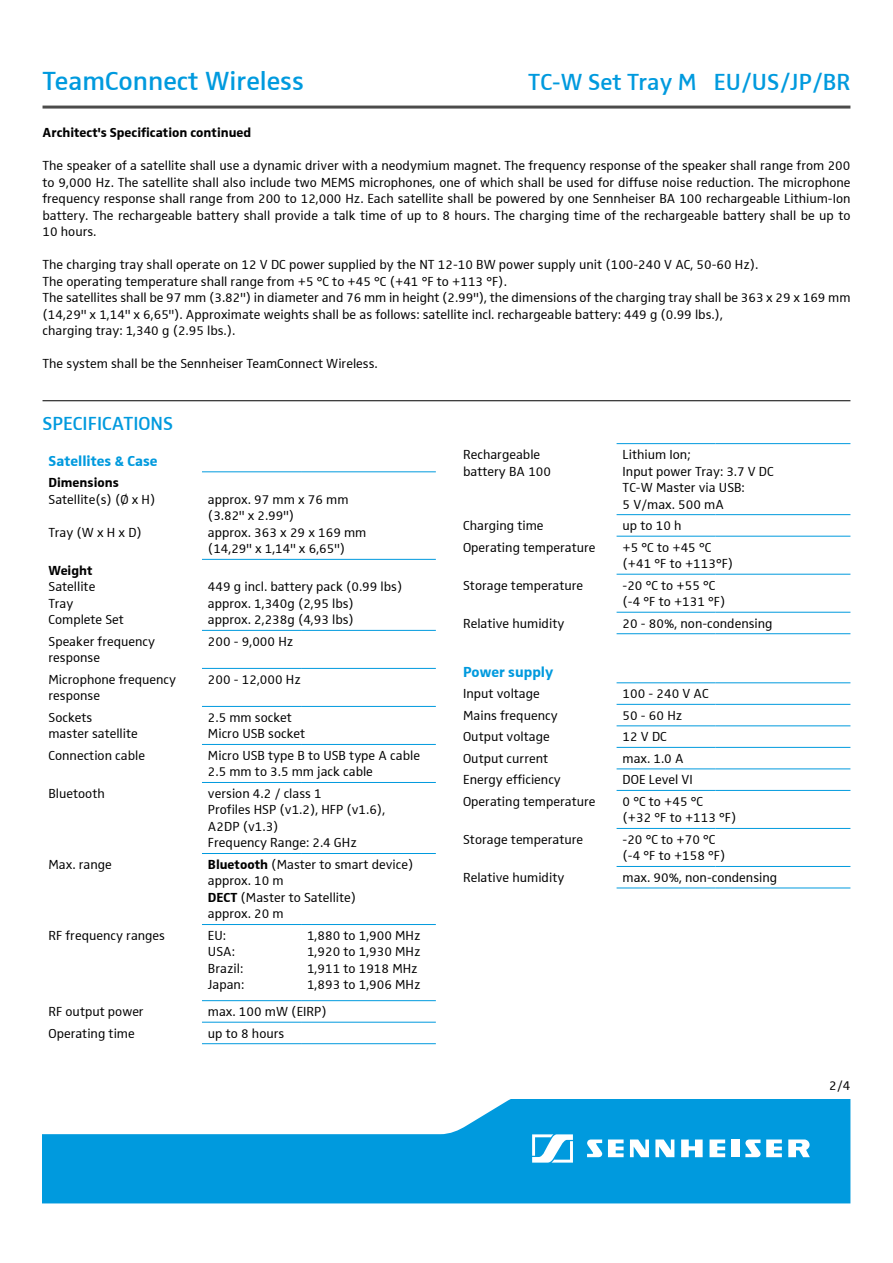
<style>
.page{position:relative;width:893px;height:1263px;background:#fff}
.page>*{position:absolute;margin:0;border:0;box-sizing:border-box;transform-origin:0 0}
.t1{font:600 27px "Sennheiser";color:#009ade}
.t2{font:600 24px "Sennheiser";color:#009ade}
.t3{font:600 19.5px "Sennheiser";color:#009ade}
.t4{font:700 15px "Sennheiser";color:#009ade}
.t5{font:13.5px/16.5px "Sennheiser";color:#000}
.t6{font:700 13.5px "Sennheiser";color:#000}
.s1{font-weight:700}
</style>
<div class="page">
<svg style="left:43px;top:1099px;width:807px;height:104px;fill:#009ade"></svg>
<svg style="left:532px;top:1134px;width:41px;height:28px"></svg>
<svg style="left:788px;top:1139px;width:22px;height:18px"></svg>
<svg style="left:608px;top:1139px;width:16px;height:18px"></svg>
<svg style="left:630px;top:1139px;width:19px;height:18px"></svg>
<svg style="left:681px;top:1139px;width:22px;height:18px"></svg>
<svg style="left:655px;top:1139px;width:19px;height:18px"></svg>
<div style="left:731px;top:1139px;width:8px;height:18px;background:#fff"></div>
<svg style="left:709px;top:1139px;width:16px;height:18px"></svg>
<svg style="left:587px;top:1139px;width:15px;height:18px"></svg>
<svg style="left:745px;top:1139px;width:37px;height:18px"></svg>
<hr style="left:43px;top:106px;width:807px;height:3px;background:#4c4c4b">
<hr style="left:202px;top:559px;width:99px;height:1px;background:#009ade">
<hr style="left:301px;top:559px;width:135px;height:1px;background:#009ade">
<hr style="left:202px;top:630px;width:99px;height:1px;background:#009ade">
<hr style="left:301px;top:630px;width:135px;height:1px;background:#009ade">
<hr style="left:202px;top:1022px;width:99px;height:1px;background:#009ade">
<hr style="left:301px;top:1022px;width:135px;height:1px;background:#009ade">
<hr style="left:202px;top:1043px;width:99px;height:1px;background:#009ade">
<hr style="left:301px;top:1043px;width:135px;height:1px;background:#009ade">
<hr style="left:202px;top:668px;width:99px;height:1px;background:#009ade">
<hr style="left:301px;top:668px;width:135px;height:1px;background:#009ade">
<hr style="left:202px;top:706px;width:99px;height:1px;background:#009ade">
<hr style="left:301px;top:706px;width:135px;height:1px;background:#009ade">
<hr style="left:202px;top:744px;width:99px;height:1px;background:#009ade">
<hr style="left:301px;top:744px;width:135px;height:1px;background:#009ade">
<hr style="left:202px;top:782px;width:99px;height:1px;background:#009ade">
<hr style="left:301px;top:782px;width:135px;height:1px;background:#009ade">
<hr style="left:202px;top:853px;width:99px;height:1px;background:#009ade">
<hr style="left:301px;top:853px;width:135px;height:1px;background:#009ade">
<hr style="left:202px;top:924px;width:99px;height:1px;background:#009ade">
<hr style="left:301px;top:924px;width:135px;height:1px;background:#009ade">
<hr style="left:202px;top:1000px;width:99px;height:1px;background:#009ade">
<hr style="left:301px;top:1000px;width:135px;height:1px;background:#009ade">
<hr style="left:202px;top:471px;width:99px;height:1px;background:#009ade">
<hr style="left:301px;top:471px;width:135px;height:1px;background:#009ade">
<hr style="left:617px;top:443px;width:99px;height:1px;background:#009ade">
<hr style="left:716px;top:443px;width:134px;height:1px;background:#009ade">
<hr style="left:617px;top:514px;width:99px;height:1px;background:#009ade">
<hr style="left:716px;top:514px;width:134px;height:1px;background:#009ade">
<hr style="left:617px;top:536px;width:99px;height:1px;background:#009ade">
<hr style="left:716px;top:536px;width:134px;height:1px;background:#009ade">
<hr style="left:617px;top:574px;width:99px;height:1px;background:#009ade">
<hr style="left:716px;top:574px;width:134px;height:1px;background:#009ade">
<hr style="left:617px;top:612px;width:99px;height:1px;background:#009ade">
<hr style="left:716px;top:612px;width:134px;height:1px;background:#009ade">
<hr style="left:617px;top:633px;width:99px;height:1px;background:#009ade">
<hr style="left:716px;top:633px;width:134px;height:1px;background:#009ade">
<hr style="left:617px;top:682px;width:99px;height:1px;background:#009ade">
<hr style="left:716px;top:682px;width:134px;height:1px;background:#009ade">
<hr style="left:617px;top:704px;width:99px;height:1px;background:#009ade">
<hr style="left:716px;top:704px;width:134px;height:1px;background:#009ade">
<hr style="left:617px;top:725px;width:99px;height:1px;background:#009ade">
<hr style="left:716px;top:725px;width:134px;height:1px;background:#009ade">
<hr style="left:617px;top:747px;width:99px;height:1px;background:#009ade">
<hr style="left:716px;top:747px;width:134px;height:1px;background:#009ade">
<hr style="left:617px;top:768px;width:99px;height:1px;background:#009ade">
<hr style="left:716px;top:768px;width:134px;height:1px;background:#009ade">
<hr style="left:617px;top:790px;width:99px;height:1px;background:#009ade">
<hr style="left:716px;top:790px;width:134px;height:1px;background:#009ade">
<hr style="left:617px;top:828px;width:99px;height:1px;background:#009ade">
<hr style="left:716px;top:828px;width:134px;height:1px;background:#009ade">
<hr style="left:617px;top:866px;width:99px;height:1px;background:#009ade">
<hr style="left:716px;top:866px;width:134px;height:1px;background:#009ade">
<hr style="left:617px;top:888px;width:99px;height:1px;background:#009ade">
<hr style="left:716px;top:888px;width:134px;height:1px;background:#009ade">
<hr style="left:43px;top:400px;width:807px;height:1px;background:#000">
<h1 class="t1" style="left:43px;top:65px;width:263px">TeamConnect Wireless</h1>
<h2 class="t2" style="left:528px;top:68px;width:324px">TC-W Set Tray M EU/US/JP/BR</h2>
<p class="t6" style="left:43px;top:125px;width:210px">Architect's Specification continued</p>
<p class="t5" style="left:43px;top:157px;width:809px;text-align:justify">The speaker of a satellite shall use a dynamic driver with a neodymium magnet. The frequency response of the speaker shall range from 200 to 9,000 Hz. The satellite shall also include two MEMS microphones, one of which shall be used for diffuse noise reduction. The microphone frequency response shall range from 200 to 12,000 Hz. Each satellite shall be powered by one Sennheiser BA 100 rechargeable Lithium-Ion battery. The rechargeable battery shall provide a talk time of up to 8 hours. The charging time of the rechargeable battery shall be up to 10 hours.</p>
<p class="t5" style="left:43px;top:256px;width:809px">The charging tray shall operate on 12 V DC power supplied by the NT 12-10 BW power supply unit (100-240 V AC, 50-60 Hz).<br>The operating temperature shall range from +5 °C to +45 °C (+41 °F to +113 °F).<br>The satellites shall be 97 mm (3.82") in diameter and 76 mm in height (2.99"), the dimensions of the charging tray shall be 363 x 29 x 169 mm (14,29" x 1,14" x 6,65"). Approximate weights shall be as follows: satellite incl. rechargeable battery: 449 g (0.99 lbs.),<br>charging tray: 1,340 g (2.95 lbs.).</p>
<p class="t5" style="left:43px;top:355px;width:337px">The system shall be the Sennheiser TeamConnect Wireless.</p>
<h3 class="t3" style="left:43px;top:413px;width:132px">SPECIFICATIONS</h3>
<p class="t4" style="left:49px;top:452px;width:111px">Satellites &amp; Case</p>
<p class="t6" style="left:49px;top:475px;width:72px">Dimensions</p>
<p class="t5" style="left:49px;top:491px;width:108px">Satellite(s) (Ø x H)</p>
<p class="t5" style="left:49px;top:524px;width:95px">Tray (W x H x D)</p>
<p class="t5" style="left:208px;top:491px;width:160px">approx. 97 mm x 76 mm (3.82" x 2.99")<br>approx. 363 x 29 x 169 mm (14,29" x 1,14" x 6,65")</p>
<p class="t6" style="left:49px;top:562px;width:46px">Weight</p>
<p class="t5" style="left:49px;top:578px;width:77px">Satellite<br>Tray<br>Complete Set</p>
<p class="t5" style="left:208px;top:578px;width:196px">449 g incl. battery pack (0.99 lbs) approx. 1,340g (2,95 lbs)<br>approx. 2,238g (4,93 lbs)</p>
<p class="t5" style="left:49px;top:633px;width:108px">Speaker frequency response</p>
<p class="t5" style="left:208px;top:633px;width:87px">200 - 9,000 Hz</p>
<p class="t5" style="left:49px;top:671px;width:129px">Microphone frequency response</p>
<p class="t5" style="left:208px;top:671px;width:94px">200 - 12,000 Hz</p>
<p class="t5" style="left:49px;top:709px;width:91px">Sockets<br>master satellite</p>
<p class="t5" style="left:208px;top:709px;width:99px">2.5 mm socket<br>Micro USB socket</p>
<p class="t5" style="left:49px;top:747px;width:98px">Connection cable</p>
<p class="t5" style="left:208px;top:747px;width:214px">Micro USB type B to USB type A cable<br>2.5 mm to 3.5 mm jack cable</p>
<p class="t5" style="left:49px;top:785px;width:58px">Bluetooth</p>
<p class="t5" style="left:208px;top:785px;width:179px">version 4.2 / class 1<br>Profiles HSP (v1.2), HFP (v1.6),<br>A2DP (v1.3)<br>Frequency Range: 2.4 GHz</p>
<p class="t5" style="left:49px;top:856px;width:65px">Max. range</p>
<p class="t5" style="left:208px;top:856px;width:207px"><span class="s1">Bluetooth</span> (Master to smart device) approx. 10 m<br><span class="s1">DECT</span> (Master to Satellite)<br>approx. 20 m</p>
<p class="t5" style="left:49px;top:927px;width:118px">RF frequency ranges</p>
<p class="t5" style="left:208px;top:927px;width:38px">EU:<br>USA:<br>Brazil:<br>Japan:</p>
<p class="t5" style="left:307px;top:927px;width:115px">1,880 to 1,900 MHz<br>1,920 to 1,930 MHz<br>1,911 to 1918 MHz<br>1,893 to 1,906 MHz</p>
<p class="t5" style="left:49px;top:1003px;width:97px">RF output power</p>
<p class="t5" style="left:208px;top:1003px;width:120px">max. 100 mW (EIRP)</p>
<p class="t5" style="left:49px;top:1025px;width:88px">Operating time</p>
<p class="t5" style="left:208px;top:1025px;width:78px">up to 8 hours</p>
<p class="t5" style="left:463px;top:446px;width:90px">Rechargeable battery BA 100</p>
<p class="t5" style="left:623px;top:446px;width:153px">Lithium Ion;<br>Input power Tray: 3.7 V DC<br>TC-W Master via USB:<br>5 V/max. 500 mA</p>
<p class="t5" style="left:463px;top:517px;width:82px">Charging time</p>
<p class="t5" style="left:623px;top:517px;width:60px">up to 10 h</p>
<p class="t5" style="left:463px;top:539px;width:134px">Operating temperature</p>
<p class="t5" style="left:623px;top:539px;width:112px">+5 °C to +45 °C (+41 °F to +113°F)</p>
<p class="t5" style="left:463px;top:577px;width:122px">Storage temperature</p>
<p class="t5" style="left:623px;top:577px;width:104px">-20 °C to +55 °C (-4 °F to +131 °F)</p>
<p class="t5" style="left:463px;top:615px;width:103px">Relative humidity</p>
<p class="t5" style="left:623px;top:615px;width:152px">20 - 80%, non-condensing</p>
<p class="t4" style="left:463px;top:663px;width:92px">Power supply</p>
<p class="t5" style="left:463px;top:685px;width:78px">Input voltage</p>
<p class="t5" style="left:623px;top:685px;width:88px">100 - 240 V AC</p>
<p class="t5" style="left:463px;top:707px;width:96px">Mains frequency</p>
<p class="t5" style="left:623px;top:707px;width:61px">50 - 60 Hz</p>
<p class="t5" style="left:463px;top:728px;width:88px">Output voltage</p>
<p class="t5" style="left:623px;top:728px;width:46px">12 V DC</p>
<p class="t5" style="left:463px;top:750px;width:87px">Output current</p>
<p class="t5" style="left:623px;top:750px;width:63px">max. 1.0 A</p>
<p class="t5" style="left:463px;top:772px;width:99px">Energy efficiency</p>
<p class="t5" style="left:623px;top:772px;width:72px">DOE Level VI</p>
<p class="t5" style="left:463px;top:793px;width:134px">Operating temperature</p>
<p class="t5" style="left:623px;top:793px;width:115px">0 °C to +45 °C<br>(+32 °F to +113 °F)</p>
<p class="t5" style="left:463px;top:831px;width:122px">Storage temperature</p>
<p class="t5" style="left:623px;top:831px;width:104px">-20 °C to +70 °C (-4 °F to +158 °F)</p>
<p class="t5" style="left:463px;top:869px;width:103px">Relative humidity</p>
<p class="t5" style="left:623px;top:869px;width:156px">max. 90%, non-condensing</p>
<p class="t5" style="left:829px;top:1077px;width:23px">2/4</p>
</div>
